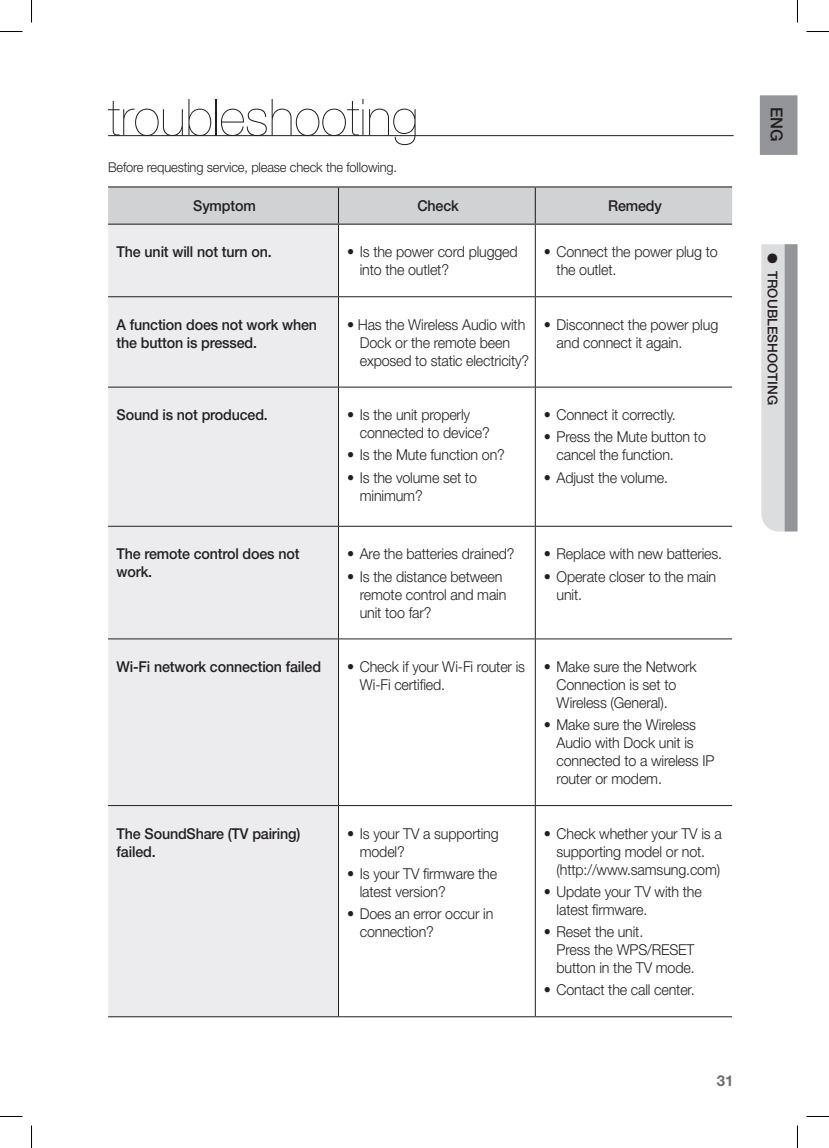
<style>
.page{position:relative;width:829px;height:1148px;background:#fff}
.page>*{position:absolute;margin:0;border:0;box-sizing:border-box;transform-origin:0 0}
.t1{font:51px "Helvetica Neue Ultra Light si";color:#231f20}
.t2{font:500 16.5px "Helvetica Neue";color:#231f20}
.t3{font:15px/18px "Helvetica Neue Light si";letter-spacing:-.01em;color:#231f20;scale:.95 1}
.t4{font:15px/18px "Helvetica Neue Medium si";letter-spacing:-.01em;color:#231f20;scale:.95 1}
.t5{font:700 15px "Helvetica Neue";color:#6c6d70}
.t6{font:13.5px "Helvetica Neue Light si";letter-spacing:-.01em;color:#231f20;scale:.95 1}
.t7{font:500 13.5px "Helvetica Neue";color:#231f20}
</style>
<div class="page">
<div style="left:759px;top:95px;width:38px;height:60px;background:#939598"></div>
<svg style="left:761px;top:244px;width:36px;height:287px;background:#c4c5c8"></svg>
<div style="left:108px;top:187px;width:624px;height:36px;background:#d1d2d4"></div>
<div style="left:108px;top:225px;width:230px;height:791px;background:#ececee"></div>
<hr style="left:108px;top:296px;width:230px;height:1px;background:#231f20">
<hr style="left:535px;top:296px;width:197px;height:1px;background:#231f20">
<hr style="left:108px;top:387px;width:230px;height:1px;background:#231f20">
<hr style="left:535px;top:387px;width:197px;height:1px;background:#231f20">
<hr style="left:108px;top:526px;width:230px;height:1px;background:#231f20">
<hr style="left:535px;top:526px;width:197px;height:1px;background:#231f20">
<hr style="left:108px;top:638px;width:230px;height:1px;background:#231f20">
<hr style="left:535px;top:638px;width:197px;height:1px;background:#231f20">
<hr style="left:108px;top:805px;width:230px;height:1px;background:#231f20">
<hr style="left:535px;top:805px;width:197px;height:1px;background:#231f20">
<hr style="left:108px;top:1016px;width:230px;height:1px;background:#231f20">
<hr style="left:535px;top:1016px;width:197px;height:1px;background:#231f20">
<hr style="left:108px;top:186px;width:230px;height:1px;background:#231f20">
<hr style="left:535px;top:186px;width:197px;height:1px;background:#231f20">
<hr style="left:108px;top:223px;width:230px;height:2px;background:#231f20">
<hr style="left:535px;top:223px;width:197px;height:2px;background:#231f20">
<hr style="left:338px;top:187px;width:1px;height:36px;background:#231f20">
<hr style="left:338px;top:186px;width:197px;height:1px;background:#231f20">
<hr style="left:338px;top:223px;width:197px;height:2px;background:#231f20">
<hr style="left:534px;top:187px;width:1px;height:36px;background:#231f20">
<hr style="left:338px;top:225px;width:1px;height:71px;background:#231f20">
<hr style="left:535px;top:225px;width:1px;height:71px;background:#231f20">
<hr style="left:338px;top:297px;width:1px;height:90px;background:#231f20">
<hr style="left:338px;top:296px;width:197px;height:1px;background:#231f20">
<hr style="left:535px;top:297px;width:1px;height:90px;background:#231f20">
<hr style="left:338px;top:387px;width:1px;height:139px;background:#231f20">
<hr style="left:338px;top:387px;width:197px;height:1px;background:#231f20">
<hr style="left:535px;top:387px;width:1px;height:139px;background:#231f20">
<hr style="left:338px;top:526px;width:1px;height:112px;background:#231f20">
<hr style="left:338px;top:805px;width:1px;height:211px;background:#231f20">
<hr style="left:338px;top:526px;width:197px;height:1px;background:#231f20">
<hr style="left:338px;top:805px;width:197px;height:1px;background:#231f20">
<hr style="left:338px;top:1016px;width:197px;height:1px;background:#231f20">
<hr style="left:535px;top:526px;width:1px;height:112px;background:#231f20">
<hr style="left:535px;top:805px;width:1px;height:211px;background:#231f20">
<hr style="left:338px;top:639px;width:1px;height:166px;background:#231f20">
<hr style="left:338px;top:638px;width:197px;height:1px;background:#231f20">
<hr style="left:535px;top:639px;width:1px;height:166px;background:#231f20">
<hr style="left:108px;top:135px;width:625px;height:1px;background:#231f20">
<svg style="left:0;top:31px;width:22px;height:1px"></svg>
<svg style="left:806px;top:31px;width:22px;height:1px"></svg>
<svg style="left:31px;top:0;width:1px;height:23px"></svg>
<svg style="left:31px;top:1125px;width:1px;height:22px"></svg>
<svg style="left:797px;top:0;width:1px;height:23px"></svg>
<svg style="left:797px;top:1125px;width:1px;height:22px"></svg>
<h1 class="t1" style="left:108px;top:88px;width:311px">troubleshooting</h1>
<p class="t6" style="left:108px;top:159px;width:305px">Before requesting service, please check the following.</p>
<p class="t4" style="left:193px;top:197px;width:67px">Symptom</p>
<p class="t4" style="left:417px;top:197px;width:45px">Check</p>
<p class="t4" style="left:608px;top:197px;width:58px">Remedy</p>
<p class="t4" style="left:117px;top:243px;width:165px">The unit will not turn on.</p>
<p class="t3" style="left:359px;top:243px;width:168px;text-indent:-13px">• Is the power cord plugged into the outlet?</p>
<p class="t3" style="left:556px;top:243px;width:171px;text-indent:-13px">• Connect the power plug to the outlet.</p>
<p class="t4" style="left:117px;top:315px;width:212px">A function does not work when the button is pressed.</p>
<p class="t3" style="left:359px;top:315px;width:180px;text-indent:-13px">• Has the Wireless Audio with<br>Dock or the remote been exposed to static electricity?</p>
<p class="t3" style="left:556px;top:315px;width:172px;text-indent:-13px">• Disconnect the power plug and connect it again.</p>
<p class="t4" style="left:117px;top:405px;width:161px">Sound is not produced.</p>
<p class="t3" style="left:359px;top:405px;width:138px;text-indent:-13px">• Is the unit properly connected to device?</p>
<p class="t3" style="left:347px;top:446px;width:168px">• Is the Mute function on?</p>
<p class="t3" style="left:359px;top:468px;width:125px;text-indent:-13px">• Is the volume set to minimum?</p>
<p class="t4" style="left:117px;top:544px;width:194px">The remote control does not work.</p>
<p class="t3" style="left:347px;top:544px;width:178px">• Are the batteries drained?</p>
<p class="t3" style="left:359px;top:567px;width:156px;text-indent:-13px">• Is the distance between remote control and main unit too far?</p>
<p class="t3" style="left:543px;top:405px;width:140px">• Connect it correctly.</p>
<p class="t3" style="left:556px;top:428px;width:159px;text-indent:-13px">• Press the Mute button to cancel the function.</p>
<p class="t3" style="left:543px;top:468px;width:132px">• Adjust the volume.</p>
<p class="t3" style="left:543px;top:544px;width:189px">• Replace with new batteries.</p>
<p class="t3" style="left:556px;top:567px;width:169px;text-indent:-13px">• Operate closer to the main unit.</p>
<p class="t4" style="left:117px;top:657px;width:217px">Wi-Fi network connection failed</p>
<p class="t3" style="left:359px;top:657px;width:175px;text-indent:-13px">• Check if your Wi-Fi router is<br>Wi-Fi certified.</p>
<p class="t3" style="left:556px;top:657px;width:149px;text-indent:-13px">• Make sure the Network<br>Connection is set to<br>Wireless (General).</p>
<p class="t3" style="left:556px;top:715px;width:168px;text-indent:-13px">• Make sure the Wireless<br>Audio with Dock unit is connected to a wireless IP router or modem.</p>
<p class="t4" style="left:117px;top:824px;width:195px">The SoundShare (TV pairing) failed.</p>
<p class="t3" style="left:359px;top:823px;width:148px;text-indent:-13px">• Is your TV a supporting model?</p>
<p class="t3" style="left:359px;top:864px;width:146px;text-indent:-13px">• Is your TV firmware the latest version?</p>
<p class="t3" style="left:359px;top:904px;width:142px;text-indent:-13px">• Does an error occur in connection?</p>
<p class="t3" style="left:556px;top:823px;width:175px;text-indent:-13px">• Check whether your TV is a supporting model or not. (http://www.samsung.com)</p>
<p class="t3" style="left:556px;top:882px;width:154px;text-indent:-13px">• Update your TV with the latest firmware.</p>
<p class="t3" style="left:556px;top:922px;width:147px;text-indent:-13px">• Reset the unit.<br>Press the WPS/RESET button in the TV mode.</p>
<p class="t3" style="left:543px;top:980px;width:160px">• Contact the call center.</p>
<p class="t5" style="left:716px;top:1070px;width:18px">31</p>
<p class="t2" style="left:786px;top:107px;width:36px;rotate:90deg">EnG</p>
<p class="t7" style="left:780px;top:253px;width:152px;rotate:90deg">● troubleshooting</p>
</div>
